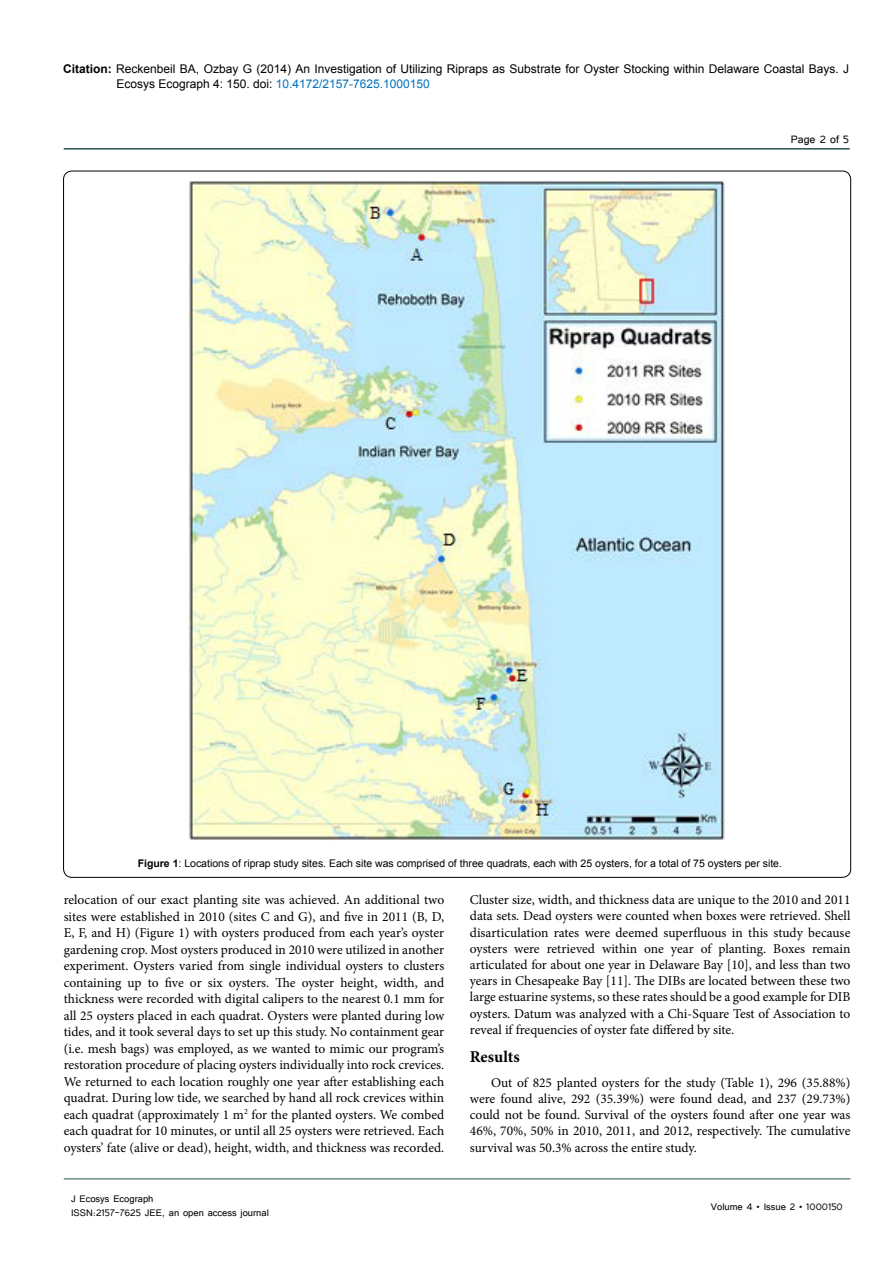
<style>
.page{position:relative;width:893px;height:1263px;background:#fff}
.page>*{position:absolute;margin:0;border:0;box-sizing:border-box;transform-origin:0 0}
.SH{font:700 16.5px "Minion Pro";color:#000}
.t1{font:13.5px/16.5px "Minion Pro";color:#000;text-align:justify}
.t2{font:13.5px "Tunga";color:#000}
.t3{font:12px/15px "Arial";color:#000}
.t4{font:12px/14.4px "Tunga";color:#000}
.t5{font:10.5px "Arial";color:#000}
.s1{font-weight:700}
.s2{color:#0072bc}
</style>
<div class="page">
<hr style="left:64px;top:148px;width:786px;height:2px;background:#265150">
<hr style="left:64px;top:1179px;width:786px;height:1px;background:#265150">
<img style="left:189px;top:181px;width:536px;height:659px">
<p class="t3" style="left:116px;top:61px;width:734px;text-indent:-53px"><span class="s1">Citation:</span> Reckenbeil BA, Ozbay G (2014) An Investigation of Utilizing Ripraps as Substrate for Oyster Stocking within Delaware Coastal Bays. J<br>Ecosys Ecograph 4: 150. doi: <span class="s2">10.4172/2157-7625.1000150</span></p>
<p class="t2" style="left:791px;top:131px;width:60px">Page 2 of 5</p>
<p class="t5" style="left:138px;top:857px;width:646px"><span class="s1">Figure 1</span>: Locations of riprap study sites. Each site was comprised of three quadrats, each with 25 oysters, for a total of 75 oysters per site.</p>
<p class="t1" style="left:64px;top:892px;width:382px">relocation of our exact planting site was achieved. An additional two sites were established in 2010 (sites C and G), and five in 2011 (B, D, E, F, and H) (Figure 1) with oysters produced from each year’s oyster gardening crop. Most oysters produced in 2010 were utilized in another experiment. Oysters varied from single individual oysters to clusters containing up to five or six oysters. The oyster height, width, and thickness were recorded with digital calipers to the nearest 0.1 mm for all 25 oysters placed in each quadrat. Oysters were planted during low tides, and it took several days to set up this study. No containment gear (i.e. mesh bags) was employed, as we wanted to mimic our program’s restoration procedure of placing oysters individually into rock crevices.<br>We returned to each location roughly one year after establishing each quadrat. During low tide, we searched by hand all rock crevices within each quadrat (approximately 1 m<sup>2</sup> for the planted oysters. We combed each quadrat for 10 minutes, or until all 25 oysters were retrieved. Each oysters’ fate (alive or dead), height, width, and thickness was recorded.</p>
<p class="t1" style="left:470px;top:892px;width:382px">Cluster size, width, and thickness data are unique to the 2010 and 2011 data sets. Dead oysters were counted when boxes were retrieved. Shell disarticulation rates were deemed superfluous in this study because oysters were retrieved within one year of planting. Boxes remain articulated for about one year in Delaware Bay [10], and less than two years in Chesapeake Bay [11]. The DIBs are located between these two large estuarine systems, so these rates should be a good example for DIB oysters. Datum was analyzed with a Chi-Square Test of Association to reveal if frequencies of oyster fate differed by site.</p>
<p class="SH" style="left:470px;top:1045px;width:51px">Results</p>
<p class="t1" style="left:470px;top:1074px;width:382px;text-indent:21px">Out of 825 planted oysters for the study (Table 1), 296 (35.88%) were found alive, 292 (35.39%) were found dead, and 237 (29.73%) could not be found. Survival of the oysters found after one year was 46%, 70%, 50% in 2010, 2011, and 2012, respectively. The cumulative survival was 50.3% across the entire study.</p>
<p class="t4" style="left:71px;top:1190px;width:199px">J Ecosys Ecograph<br>ISSN:2157-7625 JEE, an open access journal</p>
<p class="t4" style="left:711px;top:1199px;width:133px">Volume 4 • Issue 2 • 1000150</p>
</div>
